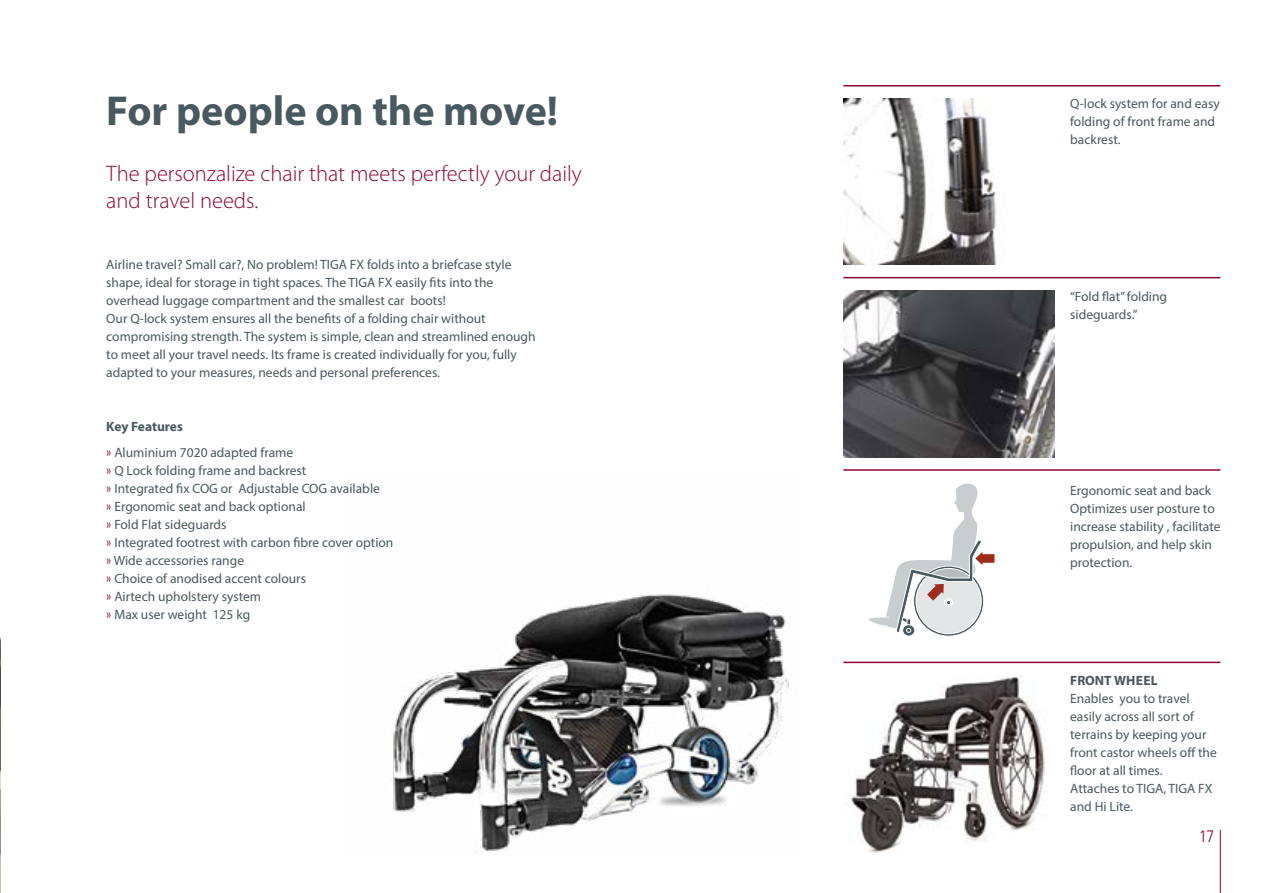
<style>
.page{position:relative;width:1263px;height:893px;background:#fff}
.page>*{position:absolute;margin:0;border:0;box-sizing:border-box;transform-origin:0 0}
.t1{font:700 42px "Myriad Pro";color:#495960}
.t2{font:300 22.5px/27px "Myriad Pro";color:#900730}
.t3{font:16.5px "Univers Com 47 Light Cond";color:#900730}
.t4{font:13.5px/18px "Myriad Pro";color:#495960}
.t5{font:700 13.5px "Myriad Pro";letter-spacing:.01em;color:#495960}
.s1{font-weight:700}
.s2{font-family:"Univers Com 47 Light Cond";color:#900730}
</style>
<div class="page">
<hr style="left:843px;top:85px;width:377px;height:2px;background:#900730">
<svg style="left:0;top:637px;width:1px;height:256px"></svg>
<hr style="left:1220px;top:830px;width:1px;height:63px;background:#900730">
<img style="left:843px;top:98px;width:154px;height:167px">
<hr style="left:843px;top:469px;width:377px;height:2px;background:#900730">
<hr style="left:843px;top:662px;width:377px;height:1px;background:#900730">
<img style="left:843px;top:290px;width:211px;height:167px">
<hr style="left:843px;top:277px;width:377px;height:1px;background:#900730">
<img style="left:393px;top:594px;width:398px;height:258px">
<svg style="left:869px;top:484px;width:125px;height:152px"></svg>
<img style="left:848px;top:675px;width:197px;height:177px">
<h1 class="t1" style="left:106px;top:84px;width:453px">For people on the move!</h1>
<h2 class="t2" style="left:106px;top:160px;width:477px">The personzalize chair that meets perfectly your daily and travel needs.</h2>
<p class="t4" style="left:106px;top:255px;width:431px">Airline travel? Small car?, No problem! TIGA FX folds into a briefcase style shape, ideal for storage in tight spaces. The TIGA FX easily fits into the overhead luggage compartment and the smallest car boots!<br>Our Q-lock system ensures all the benefits of a folding chair without compromising strength. The system is simple, clean and streamlined enough to meet all your travel needs. Its frame is created individually for you, fully adapted to your measures, needs and personal preferences.</p>
<p class="t4" style="left:106px;top:413px;width:188px;line-height:26.5px"><span class="s1">Key Features<br></span><span class="s2">»</span> Aluminium 7020 adapted frame</p>
<p class="t4" style="left:106px;top:462px;width:289px"><span class="s2">»</span> Q Lock folding frame and backrest<br><span class="s2">»</span> Integrated fix COG or Adjustable COG available<br><span class="s2">»</span> Ergonomic seat and back optional<br><span class="s2">»</span> Fold Flat sideguards<br><span class="s2">»</span> Integrated footrest with carbon fibre cover option <span class="s2">»</span> Wide accessories range<br><span class="s2">»</span> Choice of anodised accent colours<br><span class="s2">»</span> Airtech upholstery system<br><span class="s2">»</span> Max user weight 125 kg</p>
<p class="t4" style="left:1070px;top:94px;width:151px">Q-lock system for and easy folding of front frame and backrest.</p>
<p class="t4" style="left:1070px;top:287px;width:98px">“Fold flat” folding sideguards.”</p>
<p class="t4" style="left:1070px;top:481px;width:152px">Ergonomic seat and back<br>Optimizes user posture to increase stability , facilitate propulsion, and help skin protection.</p>
<p class="t5" style="left:1070px;top:672px;width:89px">FRONT WHEEL</p>
<p class="t4" style="left:1070px;top:689px;width:148px">Enables you to travel easily across all sort of terrains by keeping your front castor wheels off the floor at all times.<br>Attaches to TIGA, TIGA FX and Hi Lite.</p>
<p class="t3" style="left:1199px;top:826px;width:16px">17</p>
</div>
